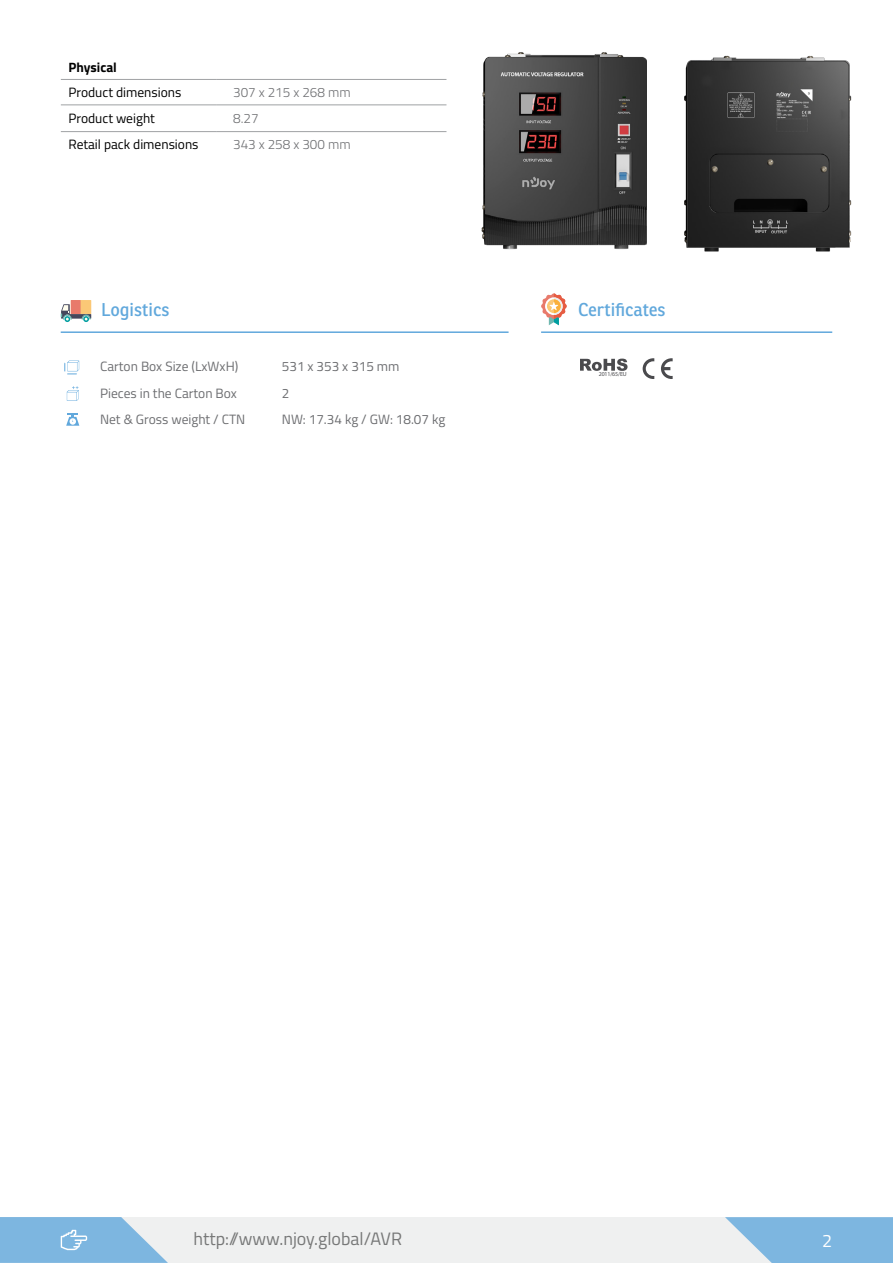
<style>
.page{position:relative;width:893px;height:1263px;background:#fff}
.page>*{position:absolute;margin:0;border:0;box-sizing:border-box;transform-origin:0 0}
.t1{font:18px "Titillium";color:#777878}
.t2{font:18px "Ronnia";color:#61a8dc}
.t3{font:18px "Titillium";color:#fff}
.t4{font:13.5px "Titillium";color:#6d6e71}
.t5{font:13.5px "Titillium";color:#000}
.t6{font:300 13.5px "Titillium";color:#6d6e71}
.t7{font:700 13.5px "Titillium";color:#000}
.t8{font:6px "Myriad Pro";letter-spacing:-.025em;color:#4a4a4d}
</style>
<div class="page">
<div style="left:0;top:1217px;width:893px;height:46px;background:#eff0f0"></div>
<svg style="left:725px;top:1217px;width:168px;height:46px;background:#8dbee2"></svg>
<svg style="left:0;top:1217px;width:168px;height:46px;background:#8fbfe2"></svg>
<hr style="left:61px;top:79px;width:155px;height:1px;background:#9fa1a4">
<hr style="left:216px;top:79px;width:230px;height:1px;background:#9fa1a4">
<hr style="left:61px;top:104px;width:155px;height:1px;background:#9fa1a4">
<hr style="left:216px;top:104px;width:230px;height:1px;background:#9fa1a4">
<hr style="left:61px;top:131px;width:155px;height:1px;background:#9fa1a4">
<hr style="left:216px;top:131px;width:230px;height:1px;background:#9fa1a4">
<svg style="left:67px;top:386px;width:12px;height:15px"></svg>
<svg style="left:66px;top:413px;width:13px;height:13px"></svg>
<svg style="left:64px;top:361px;width:15px;height:14px"></svg>
<hr style="left:61px;top:331px;width:448px;height:2px;background:#61a8dc">
<hr style="left:541px;top:331px;width:291px;height:2px;background:#61a8dc">
<div style="left:71px;top:300px;width:20px;height:14px;background:#fbc876"></div>
<div style="left:71px;top:300px;width:10px;height:14px;background:#e87a6b"></div>
<svg style="left:61px;top:304px;width:30px;height:18px"></svg>
<svg style="left:541px;top:293px;width:26px;height:32px"></svg>
<svg style="left:643px;top:358px;width:11px;height:21px"></svg>
<svg style="left:661px;top:358px;width:12px;height:21px"></svg>
<svg style="left:580px;top:359px;width:47px;height:12px"></svg>
<img style="left:684px;top:55px;width:168px;height:197px">
<img style="left:481px;top:52px;width:165px;height:198px">
<p class="t7" style="left:68px;top:57px;width:50px">Physical</p>
<p class="t5" style="left:68px;top:83px;width:114px">Product dimensions</p>
<p class="t6" style="left:233px;top:83px;width:119px">307 x 215 x 268 mm</p>
<p class="t5" style="left:68px;top:108px;width:88px">Product weight</p>
<p class="t6" style="left:233px;top:108px;width:27px">8.27</p>
<p class="t5" style="left:68px;top:135px;width:132px">Retail pack dimensions</p>
<p class="t6" style="left:233px;top:135px;width:119px">343 x 258 x 300 mm</p>
<h1 class="t2" style="left:101px;top:299px;width:70px">Logistics</h1>
<h1 class="t2" style="left:578px;top:299px;width:89px">Certificates</h1>
<p class="t4" style="left:100px;top:356px;width:140px">Carton Box Size (LxWxH)</p>
<p class="t4" style="left:282px;top:356px;width:119px">531 x 353 x 315 mm</p>
<p class="t8" style="left:599px;top:371px;width:29px">2011/65/EU</p>
<p class="t4" style="left:100px;top:383px;width:138px">Pieces in the Carton Box</p>
<p class="t4" style="left:282px;top:383px;width:9px">2</p>
<p class="t4" style="left:100px;top:410px;width:147px">Net &amp; Gross weight / CTN</p>
<p class="t4" style="left:282px;top:410px;width:165px">NW: 17.34 kg / GW: 18.07 kg</p>
<h1 class="t1" style="left:193px;top:1225px;width:210px">http://www.njoy.global/AVR</h1>
<h1 class="t3" style="left:822px;top:1227px;width:12px">2</h1>
</div>
